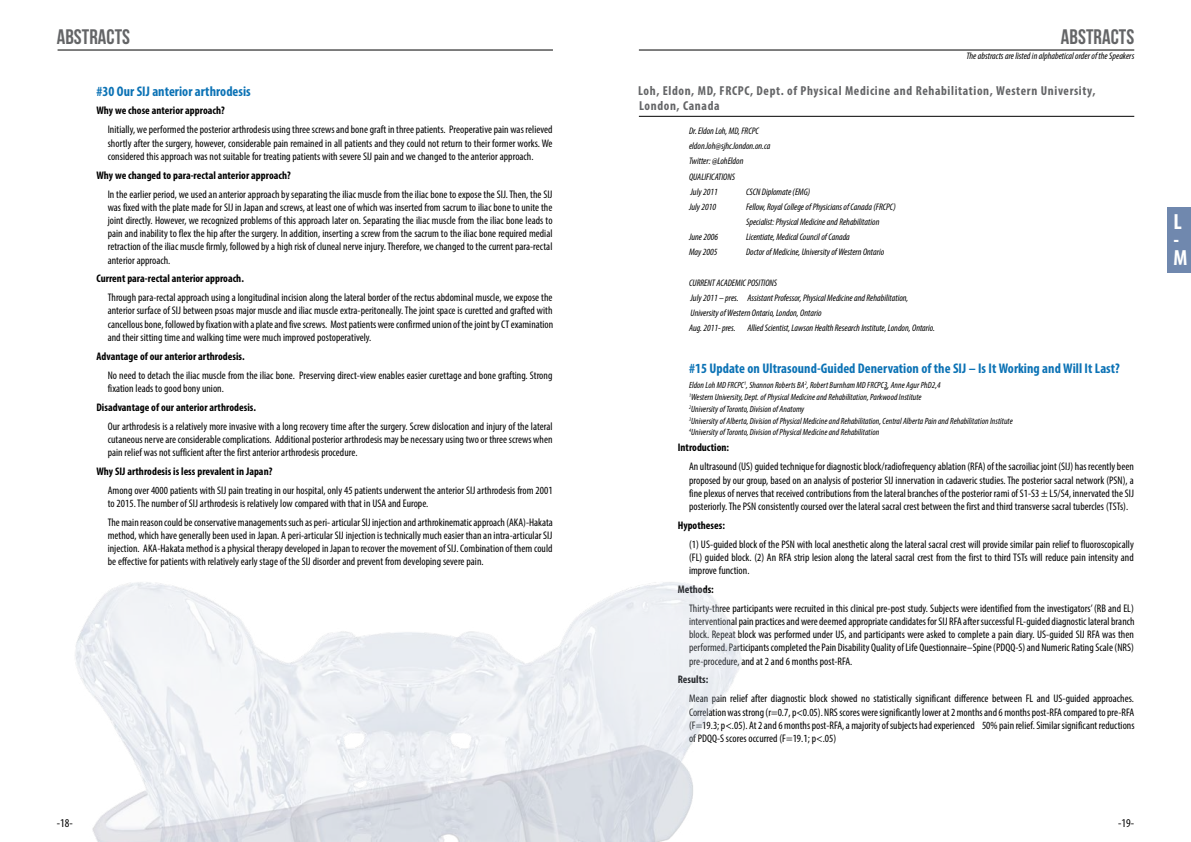
<style>
.page{position:relative;width:1191px;height:842px;background:#fff}
.page>*{position:absolute;margin:0;border:0;box-sizing:border-box;transform-origin:0 0}
.t1{font:700 condensed 22px/18px "Myriad Pro";color:#fff}
.t2{font:700 21px "Bebas Neue";letter-spacing:.005em;color:#646567}
.t3{font:700 condensed 14px "Myriad Pro";letter-spacing:.005em;color:#0b72b5}
.t4{font:700 condensed 13px/15.6px "Myriad Pro";letter-spacing:.05em;color:#646567}
.t5{font:condensed 12px "Myriad Pro";color:#000}
.t6{font:condensed 11px/13.2px "Myriad Pro";letter-spacing:.005em;color:#000;text-align:justify}
.t7{font:700 condensed 11px "Myriad Pro";letter-spacing:.005em;color:#000}
.t8{font:italic condensed 9.5px/15.2px "Myriad Pro";color:#000}
.t9{font:italic condensed 9px/11.8px "Myriad Pro";letter-spacing:.005em;color:#000}
</style>
<div class="page">
<hr style="left:58px;top:50px;width:495px;height:1px;background:#000">
<hr style="left:639px;top:116px;width:495px;height:1px;background:#000">
<hr style="left:639px;top:50px;width:495px;height:1px;background:#000">
<img style="left:75px;top:582px;width:667px;height:260px">
<div style="left:1168px;top:207px;width:23px;height:65px;background:#7088ae"></div>
<h2 class="t2" style="left:57px;top:25px;width:75px">ABSTRACTS</h2>
<p class="t3" style="left:96px;top:82px;width:156px">#30 Our SIJ anterior arthrodesis</p>
<p class="t7" style="left:96px;top:104px;width:130px">Why we chose anterior approach?</p>
<p class="t6" style="left:108px;top:123px;width:446px">Initially, we performed the posterior arthrodesis using three screws and bone graft in three patients. Preoperative pain was relieved shortly after the surgery, however, considerable pain remained in all patients and they could not return to their former works. We considered this approach was not suitable for treating patients with severe SIJ pain and we changed to the anterior approach.</p>
<p class="t7" style="left:96px;top:168px;width:196px">Why we changed to para-rectal anterior approach?</p>
<p class="t6" style="left:108px;top:187px;width:446px">In the earlier period, we used an anterior approach by separating the iliac muscle from the iliac bone to expose the SIJ. Then, the SIJ was fixed with the plate made for SIJ in Japan and screws, at least one of which was inserted from sacrum to iliac bone to unite the joint directly. However, we recognized problems of this approach later on. Separating the iliac muscle from the iliac bone leads to pain and inability to flex the hip after the surgery. In addition, inserting a screw from the sacrum to the iliac bone required medial retraction of the iliac muscle firmly, followed by a high risk of cluneal nerve injury. Therefore, we changed to the current para-rectal anterior approach.</p>
<p class="t7" style="left:96px;top:272px;width:149px">Current para-rectal anterior approach.</p>
<p class="t6" style="left:108px;top:291px;width:447px">Through para-rectal approach using a longitudinal incision along the lateral border of the rectus abdominal muscle, we expose the anterior surface of SIJ between psoas major muscle and iliac muscle extra-peritoneally. The joint space is curetted and grafted with cancellous bone, followed by fixation with a plate and five screws. Most patients were confirmed union of the joint by CT examination and their sitting time and walking time were much improved postoperatively.</p>
<p class="t7" style="left:96px;top:349px;width:150px">Advantage of our anterior arthrodesis.</p>
<p class="t6" style="left:108px;top:368px;width:446px">No need to detach the iliac muscle from the iliac bone. Preserving direct-view enables easier curettage and bone grafting. Strong fixation leads to good bony union.</p>
<p class="t7" style="left:96px;top:400px;width:161px">Disadvantage of our anterior arthrodesis.</p>
<p class="t6" style="left:108px;top:419px;width:446px">Our arthrodesis is a relatively more invasive with a long recovery time after the surgery. Screw dislocation and injury of the lateral cutaneous nerve are considerable complications. Additional posterior arthrodesis may be necessary using two or three screws when pain relief was not sufficient after the first anterior arthrodesis procedure.</p>
<p class="t7" style="left:96px;top:464px;width:177px">Why SIJ arthrodesis is less prevalent in Japan?</p>
<p class="t6" style="left:108px;top:483px;width:446px">Among over 4000 patients with SIJ pain treating in our hospital, only 45 patients underwent the anterior SIJ arthrodesis from 2001 to 2015. The number of SIJ arthrodesis is relatively low compared with that in USA and Europe.</p>
<p class="t6" style="left:108px;top:515px;width:447px">The main reason could be conservative managements such as peri- articular SIJ injection and arthrokinematic approach (AKA)-Hakata method, which have generally been used in Japan. A peri-articular SIJ injection is technically much easier than an intra-articular SIJ injection. AKA-Hakata method is a physical therapy developed in Japan to recover the movement of SIJ. Combination of them could be effective for patients with relatively early stage of the SIJ disorder and prevent from developing severe pain.</p>
<h2 class="t2" style="left:1060px;top:25px;width:75px">ABSTRACTS</h2>
<p class="t8" style="left:966px;top:48px;width:169px">The abstracts are listed in alphabetical order of the Speakers</p>
<p class="t4" style="left:638px;top:82px;width:459px">Loh, Eldon, MD, FRCPC, Dept. of Physical Medicine and Rehabilitation, Western University,<br>London, Canada</p>
<p class="t8" style="left:689px;top:123px;width:83px">Dr. Eldon Loh, MD, FRCPC eldon.loh@sjhc.london.on.ca<br>Twitter: @LohEldon<br>QUALIFICATIONS<br>July 2011</p>
<p class="t8" style="left:746px;top:184px;width:66px">CSCN Diplomate (EMG)</p>
<p class="t8" style="left:689px;top:199px;width:29px">July 2010</p>
<p class="t8" style="left:746px;top:199px;width:151px">Fellow, Royal College of Physicians of Canada (FRCPC)<br>Specialist: Physical Medicine and Rehabilitation</p>
<p class="t8" style="left:689px;top:229px;width:31px">June 2006</p>
<p class="t8" style="left:746px;top:229px;width:105px">Licentiate, Medical Council of Canada</p>
<p class="t8" style="left:689px;top:245px;width:30px">May 2005</p>
<p class="t8" style="left:746px;top:245px;width:140px">Doctor of Medicine, University of Western Ontario</p>
<p class="t8" style="left:689px;top:275px;width:221px">CURRENT ACADEMIC POSITIONS<br>July 2011 – pres. Assistant Professor, Physical Medicine and Rehabilitation, University of Western Ontario, London, Ontario<br>Aug. 2011- pres.</p>
<p class="t8" style="left:747px;top:320px;width:189px">Allied Scientist, Lawson Health Research Institute, London, Ontario.</p>
<p class="t3" style="left:689px;top:360px;width:432px">#15 Update on Ultrasound-Guided Denervation of the SIJ – Is It Working and Will It Last?</p>
<p class="t9" style="left:689px;top:379px;width:325px">Eldon Loh MD FRCPC<sup>1</sup>, Shannon Roberts BA<sup>2</sup>, Robert Burnham MD FRCPC3, Anne Agur PhD2,4<br><sup>1</sup>Western University, Dept. of Physical Medicine and Rehabilitation, Parkwood Institute<br><sup>2</sup>University of Toronto, Division of Anatomy<br><sup>3</sup>University of Alberta, Division of Physical Medicine and Rehabilitation, Central Alberta Pain and Rehabilitation Institute <sup>4</sup>University of Toronto, Division of Physical Medicine and Rehabilitation</p>
<p class="t7" style="left:677px;top:441px;width:53px">Introduction:</p>
<p class="t6" style="left:689px;top:460px;width:446px">An ultrasound (US) guided technique for diagnostic block/radiofrequency ablation (RFA) of the sacroiliac joint (SIJ) has recently been proposed by our group, based on an analysis of posterior SIJ innervation in cadaveric studies. The posterior sacral network (PSN), a fine plexus of nerves that received contributions from the lateral branches of the posterior rami of S1-S3 ± L5/S4, innervated the SIJ posteriorly. The PSN consistently coursed over the lateral sacral crest between the first and third transverse sacral tubercles (TSTs).</p>
<p class="t7" style="left:677px;top:518px;width:49px">Hypotheses:</p>
<p class="t6" style="left:689px;top:537px;width:446px">(1) US-guided block of the PSN with local anesthetic along the lateral sacral crest will provide similar pain relief to fluoroscopically (FL) guided block. (2) An RFA strip lesion along the lateral sacral crest from the first to third TSTs will reduce pain intensity and improve function.</p>
<p class="t7" style="left:677px;top:582px;width:38px">Methods:</p>
<p class="t6" style="left:689px;top:601px;width:447px">Thirty-three participants were recruited in this clinical pre-post study. Subjects were identified from the investigators’ (RB and EL) interventional pain practices and were deemed appropriate candidates for SIJ RFA after successful FL-guided diagnostic lateral branch block. Repeat block was performed under US, and participants were asked to complete a pain diary. US-guided SIJ RFA was then performed. Participants completed the Pain Disability Quality of Life Questionnaire–Spine (PDQQ-S) and Numeric Rating Scale (NRS) pre-procedure, and at 2 and 6 months post-RFA.</p>
<p class="t7" style="left:677px;top:673px;width:32px">Results:</p>
<p class="t6" style="left:689px;top:692px;width:447px">Mean pain relief after diagnostic block showed no statistically significant difference between FL and US-guided approaches.<br>Correlation was strong (r=0.7, p&lt;0.05). NRS scores were significantly lower at 2 months and 6 months post-RFA compared to pre-RFA (F=19.3; p&lt;.05). At 2 and 6 months post-RFA, a majority of subjects had experienced 50% pain relief. Similar significant reductions of PDQQ-S scores occurred (F=19.1; p&lt;.05)</p>
<p class="t5" style="left:57px;top:816px;width:18px">-18-</p>
<p class="t5" style="left:1118px;top:816px;width:18px">-19-</p>
<h1 class="t1" style="left:1173px;top:212px;width:16px">L -<br>M</h1>
</div>
